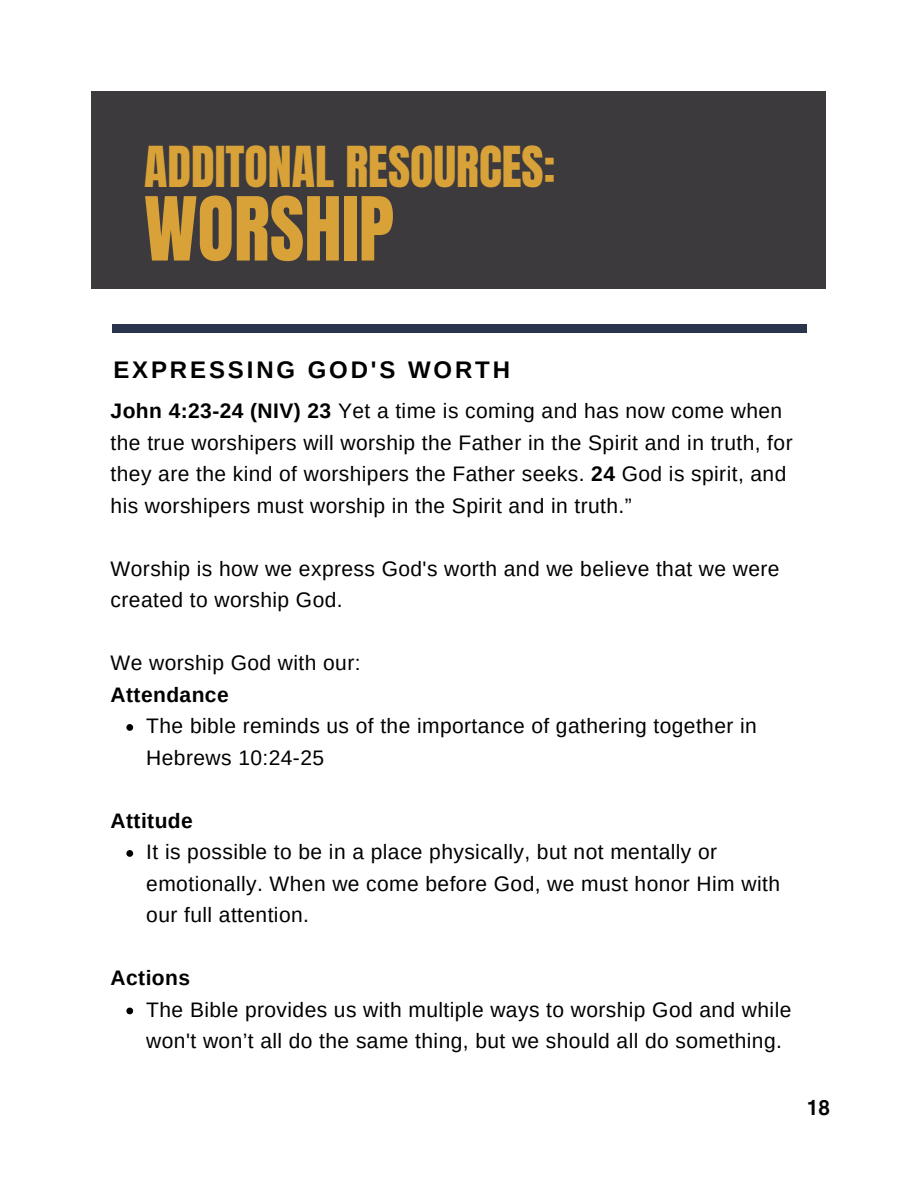
<style>
.page{position:relative;width:918px;height:1188px;background:#fff}
.page>*{position:absolute;margin:0;border:0;box-sizing:border-box;transform-origin:0 0}
.t1{font:75px "Anton";color:#d8a238}
.t2{font:48px "Anton";color:#d8a238}
.t3{font:700 24px "Arimo";letter-spacing:.12em;color:#000}
.t4{font:21px/31.5px "Arimo";letter-spacing:.02em;color:#000}
.t5{font:700 21px "Arimo";letter-spacing:.02em;color:#000}
.t6{font:21px "XP Vosta";color:#060606}
.s1{font-weight:700}
</style>
<div class="page">
<div style="left:92px;top:92px;width:734px;height:197px;background:#3c3a3d"></div>
<div style="left:112px;top:325px;width:694px;height:8px;background:#2a344d"></div>
<svg style="left:126px;top:724px;width:7px;height:7px"></svg>
<svg style="left:126px;top:850px;width:7px;height:7px"></svg>
<svg style="left:126px;top:1008px;width:7px;height:6px"></svg>
<p class="t2" style="left:144px;top:133px;width:413px">ADDITONAL RESOURCES:</p>
<p class="t1" style="left:144px;top:175px;width:252px">WORSHIP</p>
<p class="t3" style="left:113px;top:356px;width:398px">EXPRESSING GOD'S WORTH</p>
<p class="t4" style="left:111px;top:395px;width:684px"><span class="s1">John 4:23-24 (NIV) 23</span> Yet a time is coming and has now come when the true worshipers will worship the Father in the Spirit and in truth, for they are the kind of worshipers the Father seeks. <span class="s1">24</span> God is spirit, and his worshipers must worship in the Spirit and in truth.”</p>
<p class="t4" style="left:111px;top:553px;width:670px">Worship is how we express God's worth and we believe that we were created to worship God.</p>
<p class="t4" style="left:111px;top:647px;width:251px">We worship God with our:</p>
<p class="t5" style="left:111px;top:683px;width:120px">Attendance</p>
<p class="t4" style="left:146px;top:710px;width:612px">The bible reminds us of the importance of gathering together in<br>Hebrews 10:24-25</p>
<p class="t5" style="left:111px;top:809px;width:84px">Attitude</p>
<p class="t4" style="left:146px;top:836px;width:635px">It is possible to be in a place physically, but not mentally or emotionally. When we come before God, we must honor Him with our full attention.</p>
<p class="t5" style="left:111px;top:966px;width:81px">Actions</p>
<p class="t4" style="left:146px;top:994px;width:647px">The Bible provides us with multiple ways to worship God and while won't won’t all do the same thing, but we should all do something.</p>
<p class="t6" style="left:807px;top:1093px;width:25px">18</p>
</div>
